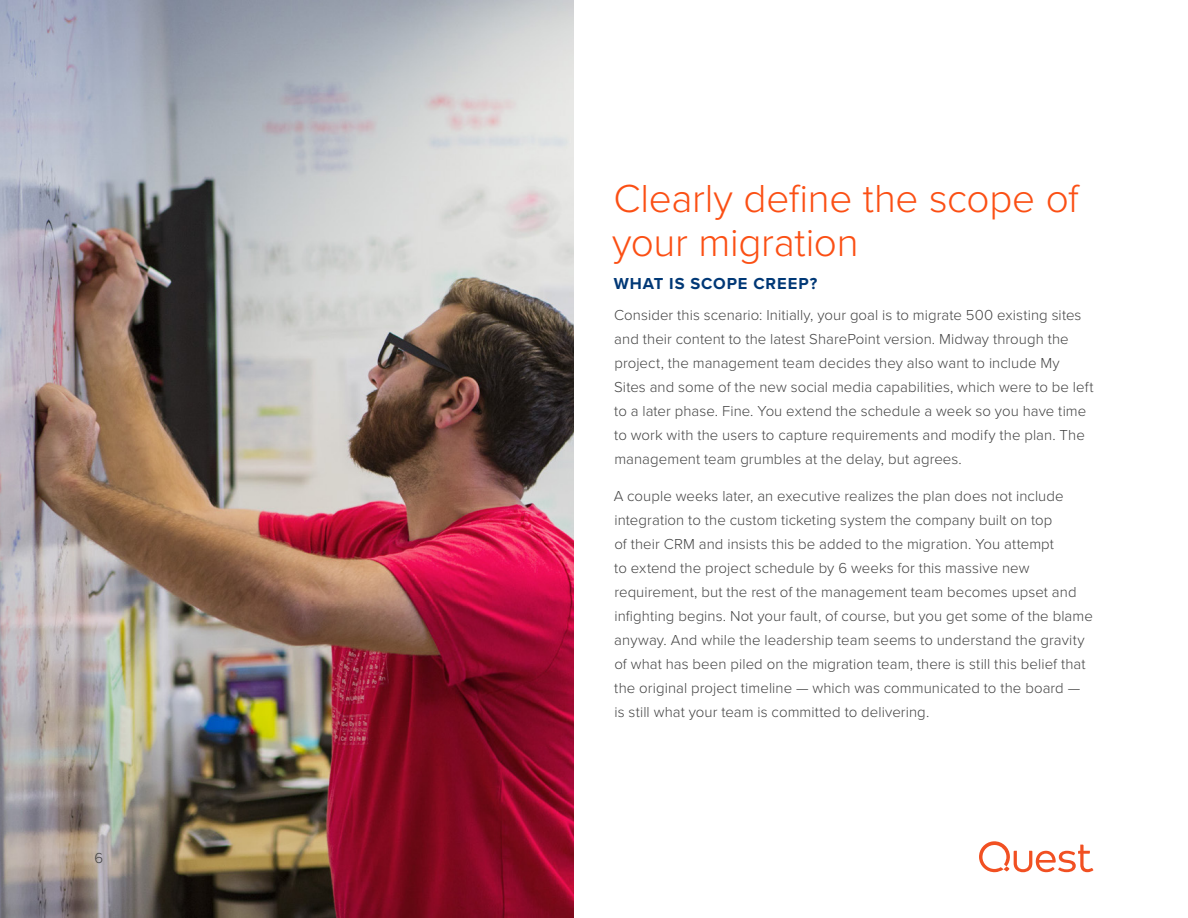
<style>
.page{position:relative;width:1188px;height:918px;background:#fff}
.page>*{position:absolute;margin:0;border:0;box-sizing:border-box;transform-origin:0 0}
.Section_Heading_1{font:300 40.5px/43.5px "Proxima Nova";letter-spacing:-.01em;color:#fb4f14}
.Section_Heading_2{font:700 16.5px "Proxima Nova";letter-spacing:.055em;color:#003876}
.Body{font:300 15px/24px "Proxima Nova";letter-spacing:.005em;color:#444}
</style>
<div class="page">
<img style="left:0;top:0;width:574px;height:918px">
<svg style="left:979px;top:841px;width:114px;height:31px"></svg>
<p class="Body" style="left:94px;top:845px;width:10px">6</p>
<p class="Section_Heading_1" style="left:612px;top:175px;width:468px">Clearly define the scope of your migration</p>
<p class="Section_Heading_2" style="left:614px;top:271px;width:205px">WHAT IS SCOPE CREEP?</p>
<p class="Body" style="left:614px;top:302px;width:481px">Consider this scenario: Initially, your goal is to migrate 500 existing sites and their content to the latest SharePoint version. Midway through the project, the management team decides they also want to include My Sites and some of the new social media capabilities, which were to be left to a later phase. Fine. You extend the schedule a week so you have time to work with the users to capture requirements and modify the plan. The management team grumbles at the delay, but agrees.</p>
<p class="Body" style="left:614px;top:484px;width:481px">A couple weeks later, an executive realizes the plan does not include integration to the custom ticketing system the company built on top<br>of their CRM and insists this be added to the migration. You attempt<br>to extend the project schedule by 6 weeks for this massive new requirement, but the rest of the management team becomes upset and infighting begins. Not your fault, of course, but you get some of the blame anyway. And while the leadership team seems to understand the gravity of what has been piled on the migration team, there is still this belief that the original project timeline — which was communicated to the board — is still what your team is committed to delivering.</p>
</div>
